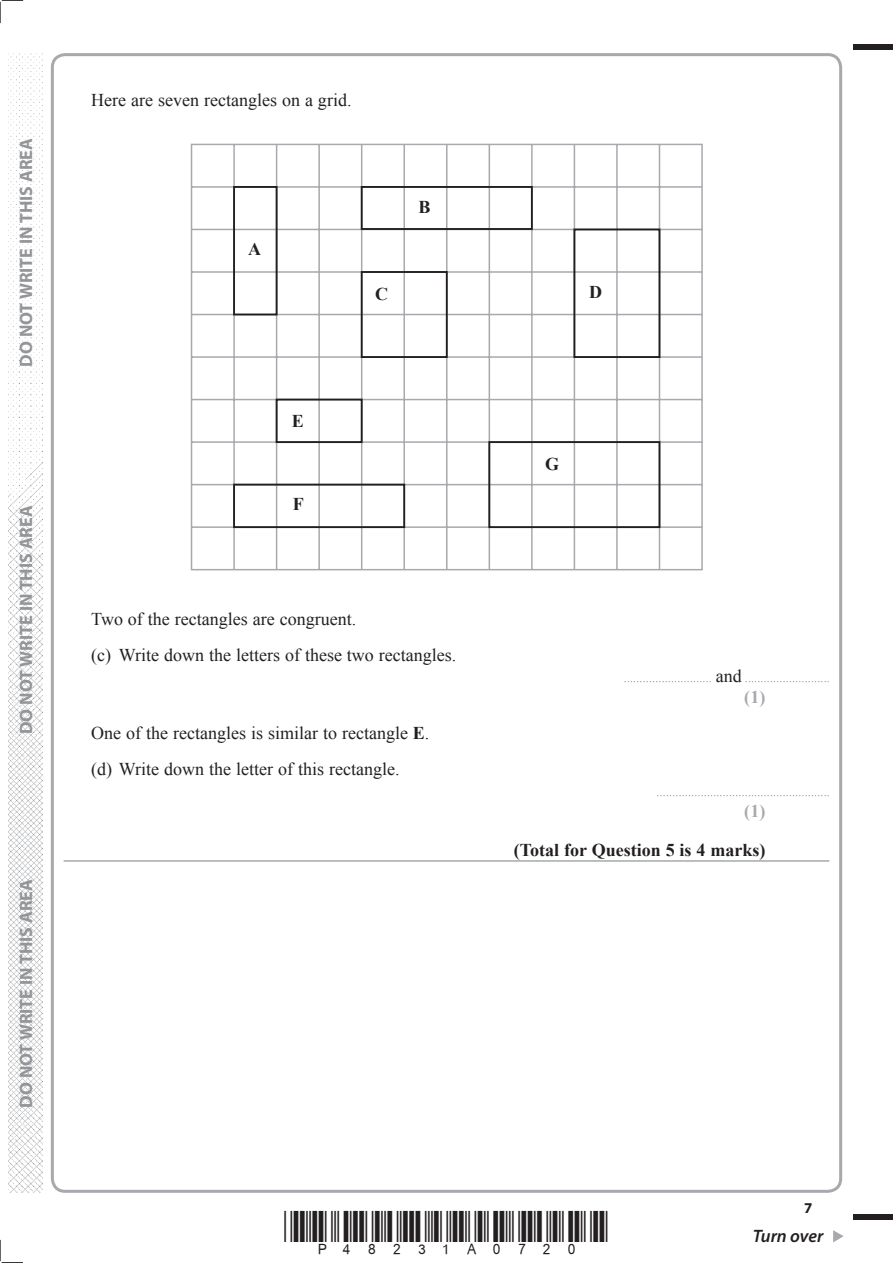
<style>
.page{position:relative;width:893px;height:1263px;background:#fff}
.page>*{position:absolute;margin:0;border:0;box-sizing:border-box;transform-origin:0 0}
.t1{font:18px/36px "Times New Roman";color:#231f20}
.t2{font:700 18px "Myriad Pro";color:#939598}
.t3{font:700 18px "Times New Roman";color:#231f20}
.t4{font:italic 600 18px "Myriad Pro";letter-spacing:-.005em;color:#231f20}
.t5{font:700 18px "Times New Roman";color:#a8a9ad}
.t6{font:700 15px "Myriad Pro";color:#231f20}
.t7{font:9px "Times New Roman";color:#231f20}
.s1{font-weight:700}
.s2{font-size:18px}
</style>
<div class="page">
<div style="left:853px;top:45px;width:39px;height:5px;background:#231f20"></div>
<div style="left:853px;top:1214px;width:39px;height:6px;background:#231f20"></div>
<svg style="left:833px;top:1230px;width:10px;height:12px"></svg>
<svg style="left:0;top:0;width:23px;height:23px"></svg>
<svg style="left:0;top:1240px;width:23px;height:23px"></svg>
<img style="left:8px;top:53px;width:34px;height:1140px">
<hr style="left:64px;top:860px;width:765px;height:2px;background:#a8a9ad">
<svg style="left:190px;top:143px;width:513px;height:428px"></svg>
<svg style="left:232px;top:185px;width:429px;height:344px"></svg>
<p class="t2" style="left:19px;top:367px;width:230px;rotate:-90deg">DO NOT WRITE IN THIS AREA</p>
<p class="t2" style="left:19px;top:734px;width:230px;rotate:-90deg">DO NOT WRITE IN THIS AREA</p>
<p class="t2" style="left:19px;top:1108px;width:230px;rotate:-90deg">DO NOT WRITE IN THIS AREA</p>
<p class="t1" style="left:91px;top:82px;width:262px">Here are seven rectangles on a grid.</p>
<p class="t3" style="left:248px;top:239px;width:14px">A</p>
<p class="t3" style="left:375px;top:283px;width:14px">C</p>
<p class="t3" style="left:418px;top:197px;width:14px">B</p>
<p class="t3" style="left:292px;top:411px;width:14px">E</p>
<p class="t3" style="left:293px;top:494px;width:12px">F</p>
<p class="t1" style="left:91px;top:601px;width:366px">Two of the rectangles are congruent.<br>(c) Write down the letters of these two rectangles.</p>
<p class="t1" style="left:91px;top:715px;width:340px">One of the rectangles is similar to rectangle <span class="s1">E</span>. (d) Write down the letter of this rectangle.</p>
<p class="t3" style="left:589px;top:282px;width:14px">D</p>
<p class="t3" style="left:545px;top:454px;width:16px">G</p>
<p class="t7" style="left:624px;top:674px;width:207px">............................ <span class="s2">and</span> ...........................</p>
<p class="t5" style="left:744px;top:687px;width:23px">(1)</p>
<p class="t7" style="left:657px;top:788px;width:174px">.......................................................</p>
<p class="t5" style="left:744px;top:801px;width:23px">(1)</p>
<p class="t3" style="left:513px;top:840px;width:253px">(Total for Question 5 is 4 marks)</p>
<p class="t6" style="left:804px;top:1202px;width:10px">7</p>
<p class="t4" style="left:752px;top:1226px;width:72px">Turn over</p>
</div>
